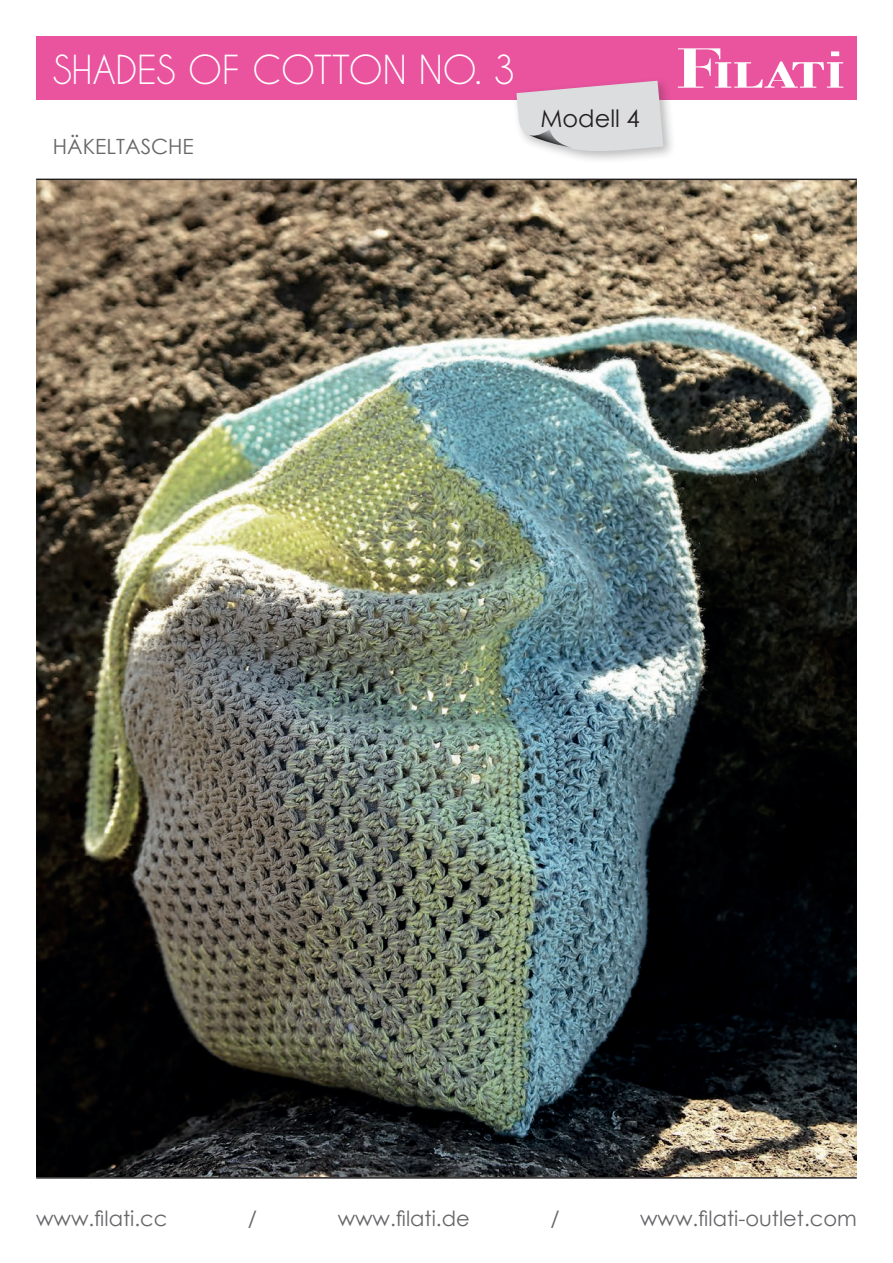
<style>
.page{position:relative;width:893px;height:1263px;background:#fff}
.page>*{position:absolute;margin:0;border:0;box-sizing:border-box;transform-origin:0 0}
.t1{font:37.5px "Caviar Dreams";letter-spacing:-.01em;color:#fff}
.t2{font:24px "Century Gothic";color:#231f20}
.t3{font:21px "Century Gothic";color:#67676a}
</style>
<div class="page">
<img style="left:36px;top:180px;width:821px;height:997px">
<hr style="left:36px;top:1177px;width:821px;height:1px;background:#231f20">
<hr style="left:36px;top:179px;width:821px;height:1px;background:#231f20">
<div style="left:36px;top:36px;width:821px;height:64px;background:#ea549f"></div>
<div style="left:512px;top:76px;width:164px;height:89px;background:#231f20;opacity:.3"></div>
<svg style="left:516px;top:81px;width:147px;height:75px;background:#dcd0d8"></svg>
<svg style="left:678px;top:48px;width:165px;height:40px"></svg>
<h1 class="t1" style="left:53px;top:47px;width:464px">SHADES OF COTTON NO. 3</h1>
<p class="t3" style="left:53px;top:131px;width:142px">HÄKELTASCHE</p>
<p class="t2" style="left:540px;top:102px;width:101px">Modell 4</p>
<p class="t3" style="left:36px;top:1204px;width:133px">www.filati.cc</p>
<p class="t3" style="left:248px;top:1204px;width:11px">/</p>
<p class="t3" style="left:338px;top:1204px;width:134px">www.filati.de</p>
<p class="t3" style="left:550px;top:1204px;width:11px">/</p>
<p class="t3" style="left:640px;top:1204px;width:218px">www.filati-outlet.com</p>
</div>
